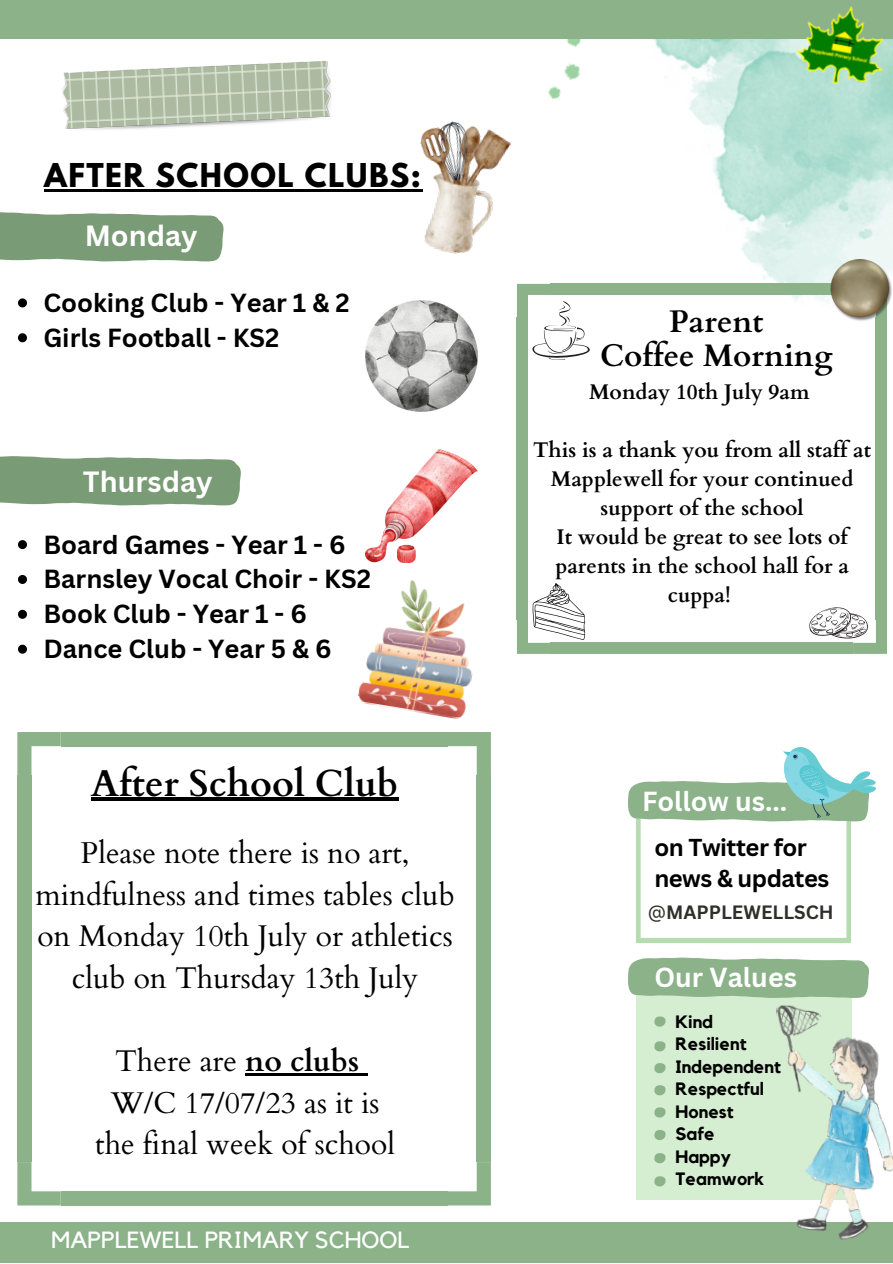
<style>
.page{position:relative;width:893px;height:1264px;background:#fff}
.page>*{position:absolute;margin:0;border:0;box-sizing:border-box;transform-origin:0 0}
.t1{font:700 37.5px "Cardo";color:#000}
.t2{font:700 31.2px "Cardo";color:#000}
.t3{font:30px/41.5px "Cardo";color:#000;text-align:center}
.t4{font:700 29.1px "League Spartan";letter-spacing:.05em;color:#000}
.t5{font:700 28.5px "Canva Sans";color:#fff}
.t6{font:700 26.85px "Canva Sans";color:#fff}
.t7{font:700 25.5px "Canva Sans";color:#000}
.t8{font:700 23.85px "Canva Sans";letter-spacing:-.02em;color:#000}
.t9{font:23.4px "Kollektif";color:#fff}
.t10{font:700 21.15px/29px "Cardo";color:#000;text-align:center}
.t11{font:700 18.75px "Canva Sans";color:#2e2e2a}
.t12{font:700 17.85px "Kollektif";color:#000}
.s1{font-weight:700}
.s2{font-weight:400}
</style>
<div class="page">
<img style="left:372px;top:38px;width:520px;height:394px">
<div style="left:0;top:0;width:892px;height:38px;background:#8bb288"></div>
<svg style="left:18px;top:540px;width:9px;height:9px"></svg>
<svg style="left:18px;top:575px;width:9px;height:9px"></svg>
<svg style="left:18px;top:610px;width:9px;height:9px"></svg>
<svg style="left:18px;top:644px;width:9px;height:9px"></svg>
<img style="left:62px;top:60px;width:269px;height:70px">
<img style="left:366px;top:449px;width:111px;height:113px">
<svg style="left:0;top:212px;width:223px;height:49px;background:#82a17e"></svg>
<svg style="left:0;top:456px;width:241px;height:49px;background:#82a27e"></svg>
<img style="left:366px;top:300px;width:111px;height:111px">
<img style="left:402px;top:117px;width:111px;height:143px">
<img style="left:358px;top:580px;width:115px;height:139px">
<div style="left:0;top:1222px;width:892px;height:40px;background:#8bb288"></div>
<div style="left:636px;top:970px;width:215px;height:229px;background:#d5edd1"></div>
<svg style="left:628px;top:957px;width:241px;height:41px;background:#95b892"></svg>
<img style="left:765px;top:1005px;width:127px;height:235px">
<svg style="left:654px;top:1016px;width:11px;height:10px"></svg>
<svg style="left:654px;top:1041px;width:11px;height:10px"></svg>
<svg style="left:654px;top:1085px;width:11px;height:10px"></svg>
<svg style="left:654px;top:1107px;width:11px;height:10px"></svg>
<svg style="left:654px;top:1130px;width:11px;height:10px"></svg>
<svg style="left:654px;top:1153px;width:11px;height:10px"></svg>
<svg style="left:654px;top:1176px;width:11px;height:10px"></svg>
<svg style="left:654px;top:1063px;width:11px;height:10px"></svg>
<img style="left:781px;top:6px;width:111px;height:97px">
<svg style="left:628px;top:747px;width:248px;height:195px"></svg>
<div style="left:875px;top:318px;width:11px;height:302px;background:#8bb288"></div>
<div style="left:517px;top:318px;width:11px;height:302px;background:#8bb288"></div>
<div style="left:551px;top:284px;width:302px;height:11px;background:#8bb288"></div>
<div style="left:551px;top:643px;width:302px;height:11px;background:#8bb288"></div>
<svg style="left:517px;top:284px;width:72px;height:76px"></svg>
<svg style="left:808px;top:607px;width:78px;height:47px"></svg>
<svg style="left:517px;top:583px;width:68px;height:71px"></svg>
<img style="left:830px;top:260px;width:62px;height:62px">
<div style="left:476px;top:775px;width:15px;height:387px;background:#8bb288"></div>
<div style="left:17px;top:775px;width:14px;height:387px;background:#8bb288"></div>
<div style="left:61px;top:732px;width:386px;height:14px;background:#8bb288"></div>
<div style="left:61px;top:1191px;width:386px;height:14px;background:#8bb288"></div>
<svg style="left:447px;top:732px;width:44px;height:43px"></svg>
<svg style="left:17px;top:732px;width:44px;height:43px"></svg>
<svg style="left:447px;top:1162px;width:44px;height:43px"></svg>
<svg style="left:17px;top:1162px;width:44px;height:43px"></svg>
<svg style="left:18px;top:298px;width:9px;height:9px"></svg>
<svg style="left:18px;top:333px;width:9px;height:9px"></svg>
<hr style="left:44px;top:189px;width:378px;height:3px;background:#000">
<hr style="left:245px;top:1073px;width:114px;height:2px;background:#000">
<svg style="left:359px;top:1073px;width:8px;height:2px"></svg>
<hr style="left:91px;top:797px;width:307px;height:4px;background:#000">
<p class="t4" style="left:44px;top:160px;width:378px">AFTER SCHOOL CLUBS:</p>
<p class="t5" style="left:85px;top:216px;width:115px">Monday</p>
<p class="t7" style="left:43px;top:285px;width:308px">Cooking Club - Year 1 &amp; 2</p>
<p class="t7" style="left:43px;top:319px;width:237px">Girls Football - KS2</p>
<p class="t5" style="left:83px;top:462px;width:131px">Thursday</p>
<p class="t7" style="left:43px;top:526px;width:304px">Board Games - Year 1 - 6</p>
<p class="t7" style="left:43px;top:561px;width:329px">Barnsley Vocal Choir - KS2</p>
<p class="t7" style="left:43px;top:596px;width:265px">Book Club - Year 1 - 6</p>
<p class="t7" style="left:43px;top:631px;width:290px">Dance Club - Year 5 &amp; 6</p>
<p class="t1" style="left:91px;top:758px;width:309px">After School Club</p>
<p class="t3" style="left:35px;top:832px;width:421px">Please note there is no art, mindfulness and times tables club on Monday 10th July or athletics club on Thursday 13th July</p>
<p class="t3" style="left:115px;top:1040px;width:245px">There are <span class="s1">no clubs</span></p>
<p class="t3" style="left:111px;top:1082px;width:270px">W/C 17/07/23 as it is</p>
<p class="t3" style="left:95px;top:1124px;width:301px">the final week of school</p>
<p class="t9" style="left:51px;top:1229px;width:360px">MAPPLEWELL PRIMARY SCHOOL</p>
<p class="t2" style="left:669px;top:301px;width:96px">Parent</p>
<p class="t2" style="left:600px;top:335px;width:234px">Coffee Morning</p>
<p class="t10" style="left:589px;top:377px;width:222px">Monday 10th July 9am</p>
<p class="t10" style="left:533px;top:435px;width:339px">This is a thank you from all staff at<br>Mapplewell for your continued support of the school</p>
<p class="t10" style="left:555px;top:522px;width:295px">It would be great to see lots of parents in the school hall for a cuppa!</p>
<p class="t6" style="left:642px;top:782px;width:147px">Follow us...</p>
<p class="t8" style="left:654px;top:831px;width:154px">on Twitter for</p>
<p class="t8" style="left:654px;top:861px;width:176px">news &amp; updates</p>
<p class="t11" style="left:648px;top:899px;width:187px"><span class="s2">@</span>MAPPLEWELLSCH</p>
<p class="t6" style="left:654px;top:958px;width:144px">Our Values</p>
<p class="t12" style="left:675px;top:1013px;width:39px">Kind</p>
<p class="t12" style="left:675px;top:1035px;width:72px">Resilient</p>
<p class="t12" style="left:675px;top:1058px;width:107px">Independent</p>
<p class="t12" style="left:675px;top:1080px;width:90px">Respectful</p>
<p class="t12" style="left:675px;top:1103px;width:60px">Honest</p>
<p class="t12" style="left:675px;top:1125px;width:41px">Safe</p>
<p class="t12" style="left:675px;top:1148px;width:57px">Happy</p>
<p class="t12" style="left:675px;top:1170px;width:90px">Teamwork</p>
</div>
